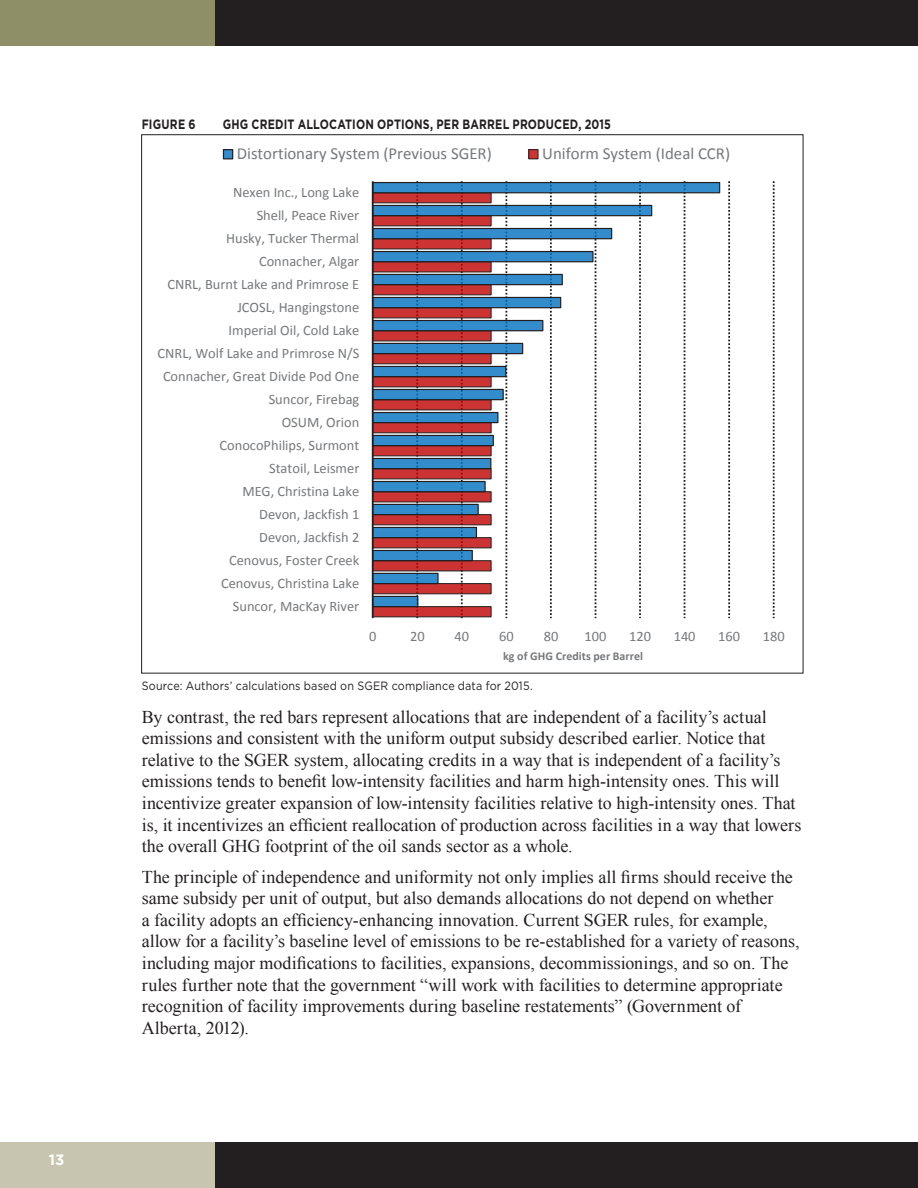
<style>
.page{position:relative;width:918px;height:1188px;background:#fff}
.page>*{position:absolute;margin:0;border:0;box-sizing:border-box;transform-origin:0 0}
.Body{font:18px/21.6px "Times New Roman";color:#231f20}
.t1{font:16.8px "Calibri";color:#76787b}
.t2{font:700 15px "Gotham";color:#fff}
.t3{font:14.4px "Calibri";color:#76787b}
.Table_Heading{font:700 13.5px "Gotham";letter-spacing:.015em;color:#231f20;scale:.8 1}
.Table_Source{font:12px "Gotham";letter-spacing:.015em;color:#231f20;scale:.9 1}
.t4{font:700 12px "Calibri";color:#76787b}
</style>
<div class="page">
<div style="left:0;top:1143px;width:215px;height:45px;background:#c7c5af"></div>
<div style="left:0;top:0;width:215px;height:45px;background:#8e8f66"></div>
<div style="left:215px;top:1143px;width:703px;height:45px;background:#231f20"></div>
<div style="left:215px;top:0;width:703px;height:45px;background:#231f20"></div>
<svg style="left:505px;top:609px;width:2px;height:9px"></svg>
<svg style="left:550px;top:609px;width:2px;height:9px"></svg>
<svg style="left:639px;top:609px;width:2px;height:9px"></svg>
<svg style="left:728px;top:181px;width:2px;height:437px"></svg>
<svg style="left:773px;top:181px;width:2px;height:437px"></svg>
<svg style="left:374px;top:608px;width:118px;height:10px"></svg>
<svg style="left:374px;top:181px;width:347px;height:427px"></svg>
<hr style="left:372px;top:181px;width:2px;height:437px;background:#231f20">
<div style="left:223px;top:150px;width:10px;height:9px;background:#338ccc"></div>
<div style="left:223px;top:149px;width:10px;height:10px;border:1px solid #231f20"></div>
<div style="left:529px;top:150px;width:9px;height:9px;background:#c33"></div>
<div style="left:528px;top:149px;width:11px;height:10px;border:1px solid #231f20"></div>
<p class="t2" style="left:49px;top:1150px;width:17px">13</p>
<p class="Table_Heading" style="left:142px;top:115px;width:69px">FIGURE 6</p>
<p class="Table_Heading" style="left:223px;top:115px;width:487px">GHG CREDIT ALLOCATION OPTIONS, PER BARREL PRODUCED, 2015</p>
<p class="t1" style="left:237px;top:143px;width:256px">Distortionary System (Previous SGER)</p>
<p class="t1" style="left:542px;top:143px;width:189px">Uniform System (Ideal CCR)</p>
<p class="t3" style="left:233px;top:183px;width:128px">Nexen Inc., Long Lake</p>
<p class="t3" style="left:257px;top:206px;width:104px">Shell, Peace River</p>
<p class="t3" style="left:226px;top:229px;width:135px">Husky, Tucker Thermal</p>
<p class="t3" style="left:259px;top:252px;width:102px">Connacher, Algar</p>
<p class="t3" style="left:167px;top:275px;width:193px">CNRL, Burnt Lake and Primrose E</p>
<p class="t3" style="left:237px;top:298px;width:123px">JCOSL, Hangingstone</p>
<p class="t3" style="left:229px;top:321px;width:132px">Imperial Oil, Cold Lake</p>
<p class="t3" style="left:158px;top:344px;width:203px">CNRL, Wolf Lake and Primrose N/S</p>
<p class="t3" style="left:163px;top:367px;width:198px">Connacher, Great Divide Pod One</p>
<p class="t3" style="left:269px;top:390px;width:92px">Suncor, Firebag</p>
<p class="t3" style="left:282px;top:413px;width:79px">OSUM, Orion</p>
<p class="t3" style="left:220px;top:436px;width:141px">ConocoPhilips, Surmont</p>
<p class="t3" style="left:269px;top:459px;width:92px">Statoil, Leismer</p>
<p class="t3" style="left:242px;top:482px;width:118px">MEG, Christina Lake</p>
<p class="t3" style="left:259px;top:505px;width:102px">Devon, Jackfish 1</p>
<p class="t3" style="left:259px;top:528px;width:102px">Devon, Jackfish 2</p>
<p class="t3" style="left:229px;top:551px;width:132px">Cenovus, Foster Creek</p>
<p class="t3" style="left:221px;top:574px;width:140px">Cenovus, Christina Lake</p>
<p class="t3" style="left:233px;top:597px;width:128px">Suncor, MacKay River</p>
<p class="t3" style="left:369px;top:627px;width:9px">0</p>
<p class="t3" style="left:410px;top:627px;width:16px">20</p>
<p class="t3" style="left:455px;top:627px;width:16px">40</p>
<p class="t3" style="left:499px;top:627px;width:16px">60</p>
<p class="t3" style="left:544px;top:627px;width:16px">80</p>
<p class="t3" style="left:585px;top:627px;width:23px">100</p>
<p class="t3" style="left:629px;top:627px;width:23px">120</p>
<p class="t3" style="left:674px;top:627px;width:23px">140</p>
<p class="t3" style="left:718px;top:627px;width:23px">160</p>
<p class="t3" style="left:763px;top:627px;width:23px">180</p>
<p class="t4" style="left:503px;top:648px;width:142px">kg of GHG Credits per Barrel</p>
<p class="Table_Source" style="left:142px;top:678px;width:436px">Source: Authors’ calculations based on SGER compliance data for 2015.</p>
<p class="Body" style="left:142px;top:706px;width:661px">By contrast, the red bars represent allocations that are independent of a facility’s actual emissions and consistent with the uniform output subsidy described earlier. Notice that relative to the SGER system, allocating credits in a way that is independent of a facility’s emissions tends to benefit low-intensity facilities and harm high-intensity ones. This will incentivize greater expansion of low-intensity facilities relative to high-intensity ones. That is, it incentivizes an efficient reallocation of production across facilities in a way that lowers the overall GHG footprint of the oil sands sector as a whole.</p>
<p class="Body" style="left:142px;top:865px;width:660px">The principle of independence and uniformity not only implies all firms should receive the same subsidy per unit of output, but also demands allocations do not depend on whether<br>a facility adopts an efficiency-enhancing innovation. Current SGER rules, for example, allow for a facility’s baseline level of emissions to be re-established for a variety of reasons, including major modifications to facilities, expansions, decommissionings, and so on. The rules further note that the government “will work with facilities to determine appropriate recognition of facility improvements during baseline restatements” (Government of Alberta, 2012).</p>
</div>
